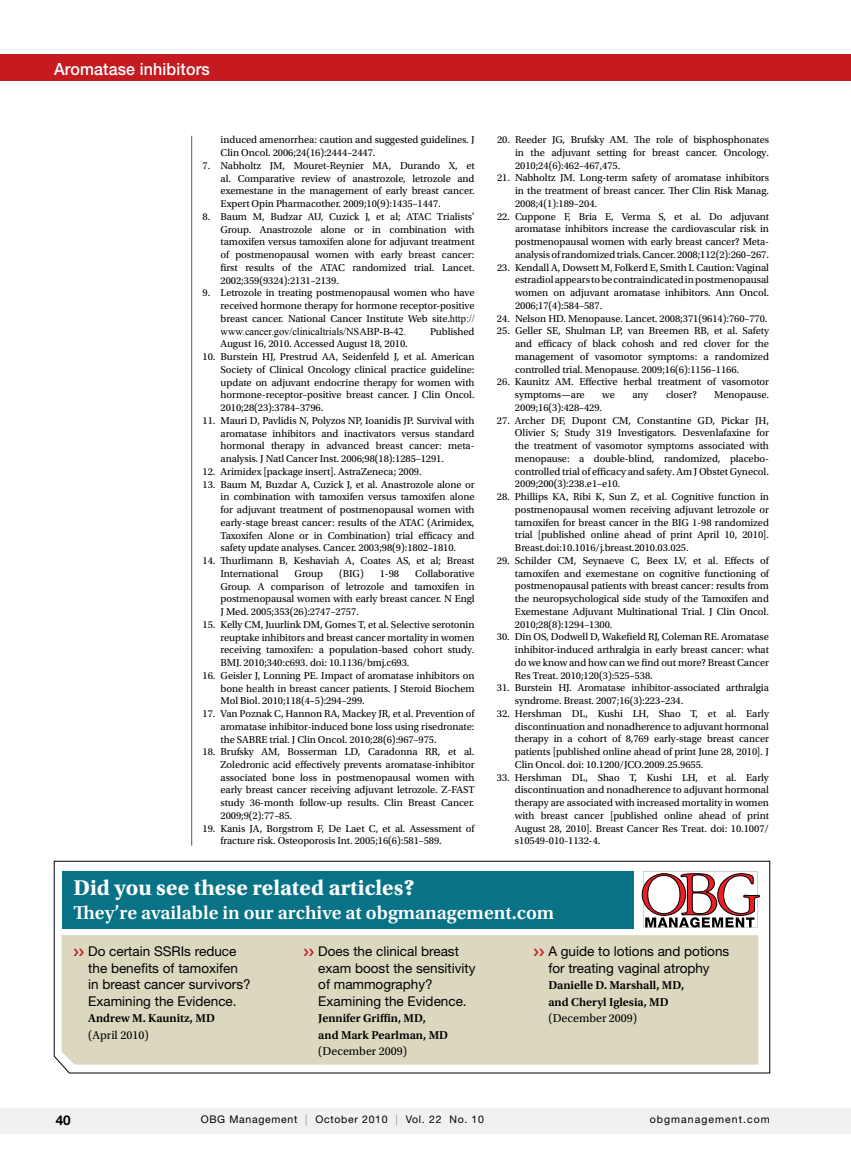
<style>
.page{position:relative;width:851px;height:1161px;background:#fff}
.page>*{position:absolute;margin:0;border:0;box-sizing:border-box;transform-origin:0 0}
.t1{font:700 22.5px "Utopia Std";color:#fff}
.t2{font:600 19.5px "Utopia Std";color:#fff}
.t3{font:500 16.8px "Helvetica Neue LT Std";letter-spacing:.01em;color:#fff;scale:.95 1}
.t4{font:13.5px/16.5px "Helvetica Neue LT Std";color:#000}
.t5{font:700 13.5px "Helvetica Neue LT Std";color:#000}
.t6{font:600 12px/16.5px "Utopia Std";color:#000}
.t7{font:12px "Utopia Std";color:#000}
.t8{font:10.5px/12.8px "Utopia Std";letter-spacing:-.005em;color:#000;text-align:justify}
.t9{font:10.5px "Times New Roman";letter-spacing:-.005em;color:#000}
.t10{font:10.5px "Helvetica Neue LT Std";letter-spacing:.065em;color:#000}
.t11{font:10.5px "Helvetica Neue LT Std";letter-spacing:.1em;color:#000}
.s1{font-family:"Times New Roman"}
.s2{font-family:"Arial"}
.s3{color:#939598}
</style>
<div class="page">
<hr style="left:191px;top:136px;width:1px;height:710px;background:#58595b">
<div style="left:0;top:54px;width:850px;height:27px;background:#c51a20"></div>
<div style="left:0;top:1108px;width:850px;height:26px;background:#f1f1f2"></div>
<svg style="left:54px;top:861px;width:716px;height:212px"></svg>
<div style="left:61px;top:935px;width:697px;height:130px;background:#dbd8bf"></div>
<div style="left:62px;top:871px;width:571px;height:58px;background:#087286"></div>
<svg style="left:642px;top:871px;width:117px;height:57px"></svg>
<svg style="left:74px;top:949px;width:10px;height:7px"></svg>
<svg style="left:304px;top:949px;width:10px;height:7px"></svg>
<svg style="left:534px;top:949px;width:10px;height:7px"></svg>
<h3 class="t3" style="left:54px;top:59px;width:165px">Aromatase inhibitors</h3>
<h3 class="t3" style="left:65px;top:59px;width:265px">djuvant therapy for breast cancer</h3>
<p class="t8" style="left:221px;top:134px;width:255px">induced amenorrhea: caution and suggested guidelines. J<br>Clin Oncol. 2006;24(16):2444–2447.</p>
<p class="t8" style="left:220px;top:159px;width:255px;text-indent:-18px">7. Nabholtz JM, Mouret-Reynier MA, Durando X, et al. Comparative review of anastrozole, letrozole and exemestane in the management of early breast cancer.<br>Expert Opin Pharmacother. 2009;10(9):1435–1447.</p>
<p class="t8" style="left:220px;top:210px;width:255px;text-indent:-18px">8. Baum M, Budzar AU, Cuzick J, et al; ATAC Trialists’ Group. Anastrozole alone or in combination with tamoxifen versus tamoxifen alone for adjuvant treatment of postmenopausal women with early breast cancer: first results of the ATAC randomized trial. Lancet.<br>2002;359(9324):2131–2139.</p>
<p class="t8" style="left:220px;top:287px;width:255px;text-indent:-18px">9. Letrozole in treating postmenopausal women who have received hormone therapy for hormone receptor-positive breast cancer. National Cancer Institute Web site.<span class="s1">http://</span></p>
<p class="t9" style="left:220px;top:324px;width:187px">www.cancer.gov/clinicaltrials/NSABP-B-42.</p>
<p class="t8" style="left:430px;top:325px;width:46px">Published</p>
<p class="t8" style="left:220px;top:338px;width:189px">August 16, 2010. Accessed August 18, 2010.</p>
<p class="t8" style="left:220px;top:351px;width:255px;text-indent:-18px">10. Burstein HJ, Prestrud AA, Seidenfeld J, et al. American Society of Clinical Oncology clinical practice guideline: update on adjuvant endocrine therapy for women with hormone-receptor–positive breast cancer. J Clin Oncol.<br>2010;28(23):3784–3796.</p>
<p class="t8" style="left:220px;top:414px;width:255px;text-indent:-18px">11. Mauri D, Pavlidis N, Polyzos NP, Ioanidis JP. Survival with aromatase inhibitors and inactivators versus standard hormonal therapy in advanced breast cancer: meta&shy;analysis. J Natl Cancer Inst. 2006;98(18):1285–1291.</p>
<p class="t8" style="left:202px;top:465px;width:221px">12. Arimidex [package insert]. AstraZeneca; 2009.</p>
<p class="t8" style="left:220px;top:478px;width:255px;text-indent:-18px">13. Baum M, Buzdar A, Cuzick J, et al. Anastrozole alone or in combination with tamoxifen versus tamoxifen alone for adjuvant treatment of postmenopausal women with early-stage breast cancer: results of the ATAC (Arimidex, Taxoxifen Alone or in Combination) trial efficacy and safety update analyses. Cancer. 2003;98(9):1802–1810.</p>
<p class="t8" style="left:220px;top:554px;width:255px;text-indent:-18px">14. Thurlimann B, Keshaviah A, Coates AS, et al; Breast<br>International</p>
<p class="t8" style="left:294px;top:567px;width:30px">Group</p>
<p class="t8" style="left:339px;top:567px;width:26px">(BIG)</p>
<p class="t8" style="left:380px;top:567px;width:21px">1-98</p>
<p class="t8" style="left:220px;top:567px;width:255px;text-indent:195px">Collaborative Group. A comparison of letrozole and tamoxifen in postmenopausal women with early breast cancer. N Engl J Med. 2005;353(26):2747–2757.</p>
<p class="t8" style="left:220px;top:618px;width:255px;text-indent:-18px">15. Kelly CM, Juurlink DM, Gomes T, et al. Selective serotonin reuptake inhibitors and breast cancer mortality in women receiving tamoxifen: a population-based cohort study.<br>BMJ. 2010;340:c693. doi: 10.1136/bmj.c693.</p>
<p class="t8" style="left:220px;top:669px;width:255px;text-indent:-18px">16. Geisler J, Lonning PE. Impact of aromatase inhibitors on bone health in breast cancer patients. J Steroid Biochem Mol Biol. 2010;118(4–5):294–299.</p>
<p class="t8" style="left:220px;top:707px;width:255px;text-indent:-18px">17. Van Poznak C, Hannon RA, Mackey JR, et al. Prevention of aromatase inhibitor-induced bone loss using risedronate: the SABRE trial. J Clin Oncol. 2010;28(6):967–975.</p>
<p class="t8" style="left:220px;top:746px;width:255px;text-indent:-18px">18. Brufsky AM, Bosserman LD, Caradonna RR, et al.<br>Zoledronic acid effectively prevents aromatase-inhibitor associated bone loss in postmenopausal women with early breast cancer receiving adjuvant letrozole. Z-FAST study 36-month follow-up results. Clin Breast Cancer.<br>2009;9(2):77–85.</p>
<p class="t8" style="left:220px;top:822px;width:255px;text-indent:-18px">19. Kanis JA, Borgstrom F, De Laet C, et al. Assessment of fracture risk. Osteoporosis Int. 2005;16(6):581–589.</p>
<p class="t8" style="left:515px;top:134px;width:255px;text-indent:-18px">20. Reeder JG, Brufsky AM. The role of bisphosphonates in the adjuvant setting for breast cancer. Oncology.<br>2010;24(6):462–467,475.</p>
<p class="t8" style="left:515px;top:172px;width:255px;text-indent:-18px">21. Nabholtz JM. Long-term safety of aromatase inhibitors in the treatment of breast cancer. Ther Clin Risk Manag.<br>2008;4(1):189–204.</p>
<p class="t8" style="left:515px;top:210px;width:255px;text-indent:-18px">22. Cuppone F, Bria E, Verma S, et al. Do adjuvant aromatase inhibitors increase the cardiovascular risk in postmenopausal women with early breast cancer? Meta&shy;analysis of randomized trials. Cancer. 2008;112(2):260–267.</p>
<p class="t8" style="left:515px;top:261px;width:255px;text-indent:-18px">23. Kendall A, Dowsett M, Folkerd E, Smith I. Caution: Vaginal estradiol appears to be contraindicated in postmenopausal women on adjuvant aromatase inhibitors. Ann Oncol.<br>2006;17(4):584–587.</p>
<p class="t8" style="left:497px;top:312px;width:272px">24. Nelson HD. Menopause. Lancet. 2008;371(9614):760–770.</p>
<p class="t8" style="left:515px;top:325px;width:255px;text-indent:-18px">25. Geller SE, Shulman LP, van Breemen RB, et al. Safety and efficacy of black cohosh and red clover for the management of vasomotor symptoms: a randomized controlled trial. Menopause. 2009;16(6):1156–1166.</p>
<p class="t8" style="left:515px;top:376px;width:255px;text-indent:-18px">26. Kaunitz AM. Effective herbal treatment of vasomotor symptoms—are</p>
<p class="t8" style="left:602px;top:389px;width:14px">we</p>
<p class="t8" style="left:632px;top:389px;width:18px">any</p>
<p class="t8" style="left:666px;top:389px;width:32px">closer?</p>
<p class="t8" style="left:714px;top:389px;width:56px">Menopause.</p>
<p class="t8" style="left:515px;top:401px;width:89px">2009;16(3):428–429.</p>
<p class="t8" style="left:515px;top:414px;width:255px;text-indent:-18px">27. Archer DF, Dupont CM, Constantine GD, Pickar JH, Olivier S; Study 319 Investigators. Desvenlafaxine for the treatment of vasomotor symptoms associated with menopause: a double-blind, randomized, placebo&shy;controlled trial of efficacy and safety. Am J Obstet Gynecol.<br>2009;200(3):238.e1–e10.</p>
<p class="t8" style="left:515px;top:491px;width:255px;text-indent:-18px">28. Phillips KA, Ribi K, Sun Z, et al. Cognitive function in postmenopausal women receiving adjuvant letrozole or tamoxifen for breast cancer in the BIG 1-98 randomized trial [published online ahead of print April 10, 2010].<br>Breast.doi:10.1016/j.breast.2010.03.025<span class="s2">.</span></p>
<p class="t8" style="left:515px;top:554px;width:255px;text-indent:-18px">29. Schilder CM, Seynaeve C, Beex LV, et al. Effects of tamoxifen and exemestane on cognitive functioning of postmenopausal patients with breast cancer: results from the neuropsychological side study of the Tamoxifen and Exemestane Adjuvant Multinational Trial. J Clin Oncol.<br>2010;28(8):1294–1300.</p>
<p class="t8" style="left:515px;top:631px;width:255px;text-indent:-18px">30. Din OS, Dodwell D, Wakefield RJ, Coleman RE. Aromatase inhibitor-induced arthralgia in early breast cancer: what do we know and how can we find out more? Breast Cancer Res Treat. 2010;120(3):525–538.</p>
<p class="t8" style="left:515px;top:682px;width:255px;text-indent:-18px">31. Burstein HJ. Aromatase inhibitor-associated arthralgia syndrome. Breast. 2007;16(3):223–234.</p>
<p class="t8" style="left:515px;top:707px;width:255px;text-indent:-18px">32. Hershman DL, Kushi LH, Shao T, et al. Early discontinuation and nonadherence to adjuvant hormonal therapy in a cohort of 8,769 early-stage breast cancer patients [published online ahead of print June 28, 2010]. J Clin Oncol. doi: 10.1200/JCO.2009.25.9655.</p>
<p class="t8" style="left:515px;top:771px;width:255px;text-indent:-18px">33. Hershman DL, Shao T, Kushi LH, et al. Early discontinuation and nonadherence to adjuvant hormonal therapy are associated with increased mortality in women with breast cancer [published online ahead of print August 28, 2010]. Breast Cancer Res Treat. doi: 10.1007/ s10549-010-1132-4.</p>
<h1 class="t1" style="left:73px;top:875px;width:343px">Did you see these related articles?</h1>
<h2 class="t2" style="left:73px;top:902px;width:482px">They’re available in our archive at obgmanagement.com</h2>
<p class="t4" style="left:88px;top:943px;width:164px">Do certain SSRIs reduce the benefits of tamoxifen in breast cancer survivors?<br>Examining the Evidence.</p>
<p class="t6" style="left:88px;top:1010px;width:128px">Andrew M. Kaunitz, MD</p>
<p class="t7" style="left:88px;top:1028px;width:62px">(April 2010)</p>
<p class="t4" style="left:318px;top:943px;width:159px">Does the clinical breast exam boost the sensitivity of mammography?<br>Examining the Evidence.</p>
<p class="t6" style="left:318px;top:1010px;width:131px">Jennifer Griffin, MD, and Mark Pearlman, MD</p>
<p class="t7" style="left:318px;top:1045px;width:90px">(December 2009)</p>
<p class="t4" style="left:548px;top:943px;width:182px">A guide to lotions and potions for treating vaginal atrophy</p>
<p class="t6" style="left:548px;top:977px;width:137px">Danielle D. Marshall, MD, and Cheryl Iglesia, MD</p>
<p class="t7" style="left:548px;top:1012px;width:90px">(December 2009)</p>
<p class="t5" style="left:56px;top:1112px;width:17px">40</p>
<p class="t10" style="left:201px;top:1114px;width:285px">OBG Management <span class="s3">|</span> October 2010 <span class="s3">|</span> Vol. 22 No. 10</p>
<p class="t11" style="left:649px;top:1114px;width:122px">obgmanagement.com</p>
</div>
